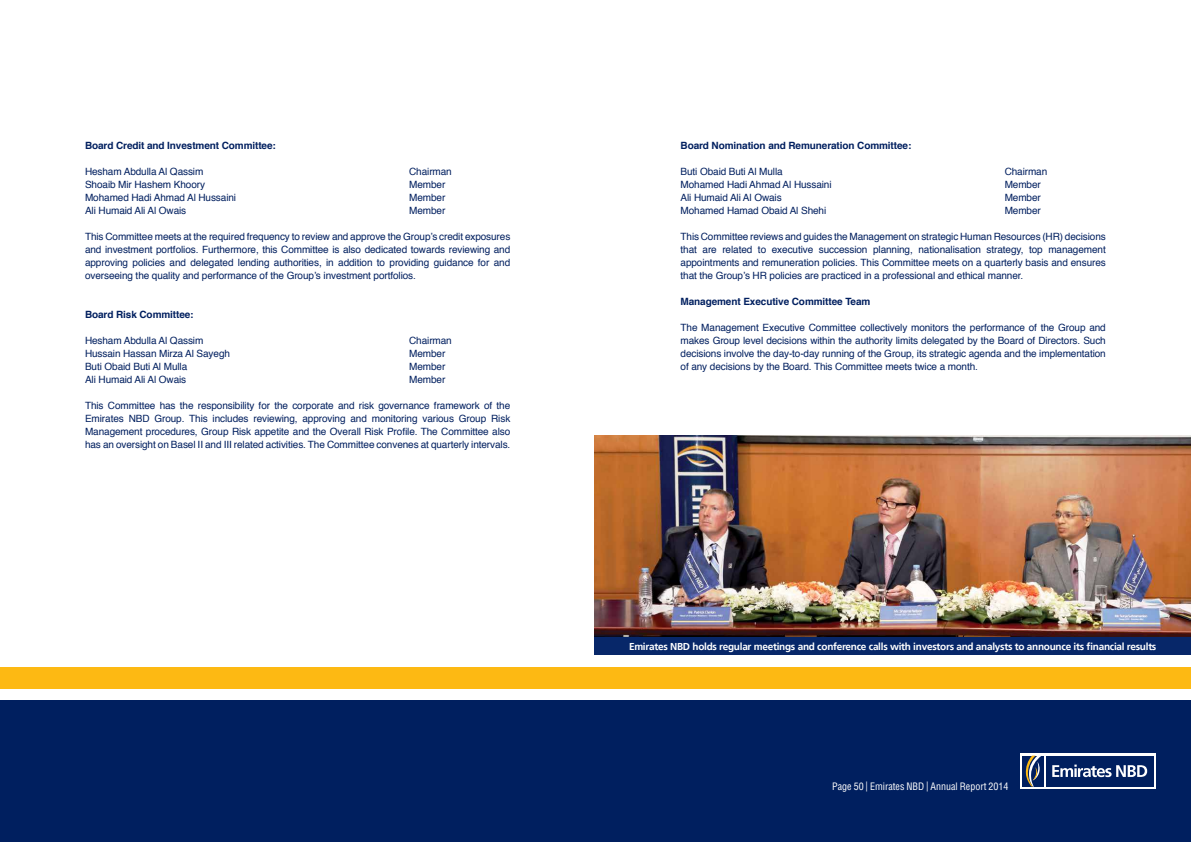
<style>
.page{position:relative;width:1191px;height:842px;background:#fff}
.page>*{position:absolute;margin:0;border:0;box-sizing:border-box;transform-origin:0 0}
.t1{font:10px/13px "Helvetica";letter-spacing:-.01em;color:#001f5f;text-align:justify}
.t2{font:700 10px "Helvetica";letter-spacing:-.01em;color:#001f5f}
.t3{font:700 10px "Frutiger LT Arabic 65";letter-spacing:-.025em;color:#fff}
.t4{font:condensed 10px "Helvetica";color:#fff}
</style>
<div class="page">
<div style="left:0;top:700px;width:1191px;height:142px;background:#001f5f"></div>
<div style="left:0;top:667px;width:1191px;height:21px;background:#fdb913"></div>
<div style="left:1020px;top:753px;width:135px;height:36px;background:#fff"></div>
<div style="left:1045px;top:756px;width:108px;height:31px;background:#001f5f"></div>
<svg style="left:1052px;top:764px;width:95px;height:13px"></svg>
<div style="left:1022px;top:756px;width:21px;height:31px;background:#001f5f"></div>
<svg style="left:1025px;top:756px;width:16px;height:31px"></svg>
<img style="left:594px;top:435px;width:597px;height:202px">
<div style="left:594px;top:637px;width:597px;height:18px;background:#072769"></div>
<p class="t2" style="left:85px;top:138px;width:192px">Board Credit and Investment Committee:</p>
<p class="t1" style="left:85px;top:166px;width:120px">Hesham Abdulla Al Qassim</p>
<p class="t1" style="left:409px;top:166px;width:44px">Chairman</p>
<p class="t1" style="left:85px;top:179px;width:121px">Shoaib Mir Hashem Khoory</p>
<p class="t1" style="left:409px;top:179px;width:38px">Member</p>
<p class="t1" style="left:85px;top:192px;width:153px">Mohamed Hadi Ahmad Al Hussaini</p>
<p class="t1" style="left:409px;top:192px;width:38px">Member</p>
<p class="t1" style="left:85px;top:205px;width:103px">Ali Humaid Ali Al Owais</p>
<p class="t1" style="left:409px;top:205px;width:38px">Member</p>
<p class="t1" style="left:85px;top:231px;width:427px">This Committee meets at the required frequency to review and approve the Group’s credit exposures and investment portfolios. Furthermore, this Committee is also dedicated towards reviewing and approving policies and delegated lending authorities, in addition to providing guidance for and overseeing the quality and performance of the Group’s investment portfolios.</p>
<p class="t2" style="left:85px;top:307px;width:110px">Board Risk Committee:</p>
<p class="t1" style="left:85px;top:335px;width:120px">Hesham Abdulla Al Qassim</p>
<p class="t1" style="left:409px;top:335px;width:44px">Chairman</p>
<p class="t1" style="left:85px;top:348px;width:146px">Hussain Hassan Mirza Al Sayegh</p>
<p class="t1" style="left:409px;top:348px;width:38px">Member</p>
<p class="t1" style="left:85px;top:361px;width:104px">Buti Obaid Buti Al Mulla</p>
<p class="t1" style="left:409px;top:361px;width:38px">Member</p>
<p class="t1" style="left:85px;top:374px;width:103px">Ali Humaid Ali Al Owais</p>
<p class="t1" style="left:409px;top:374px;width:38px">Member</p>
<p class="t1" style="left:85px;top:400px;width:427px">This Committee has the responsibility for the corporate and risk governance framework of the Emirates NBD Group. This includes reviewing, approving and monitoring various Group Risk Management procedures, Group Risk appetite and the Overall Risk Profile. The Committee also has an oversight on Basel II and III related activities. The Committee convenes at quarterly intervals.</p>
<p class="t2" style="left:680px;top:138px;width:232px">Board Nomination and Remuneration Committee:</p>
<p class="t1" style="left:680px;top:166px;width:104px">Buti Obaid Buti Al Mulla</p>
<p class="t1" style="left:1004px;top:166px;width:44px">Chairman</p>
<p class="t1" style="left:680px;top:179px;width:153px">Mohamed Hadi Ahmad Al Hussaini</p>
<p class="t1" style="left:1004px;top:179px;width:38px">Member</p>
<p class="t1" style="left:680px;top:192px;width:103px">Ali Humaid Ali Al Owais</p>
<p class="t1" style="left:1004px;top:192px;width:38px">Member</p>
<p class="t1" style="left:680px;top:205px;width:147px">Mohamed Hamad Obaid Al Shehi</p>
<p class="t1" style="left:1004px;top:205px;width:38px">Member</p>
<p class="t1" style="left:680px;top:231px;width:427px">This Committee reviews and guides the Management on strategic Human Resources (HR) decisions that are related to executive succession planning, nationalisation strategy, top management appointments and remuneration policies. This Committee meets on a quarterly basis and ensures that the Group’s HR policies are practiced in a professional and ethical manner.</p>
<p class="t2" style="left:680px;top:294px;width:191px">Management Executive Committee Team</p>
<p class="t1" style="left:680px;top:322px;width:427px">The Management Executive Committee collectively monitors the performance of the Group and makes Group level decisions within the authority limits delegated by the Board of Directors. Such decisions involve the day-to-day running of the Group, its strategic agenda and the implementation of any decisions by the Board. This Committee meets twice a month.</p>
<p class="t3" style="left:629px;top:638px;width:529px">Emirates NBD holds regular meetings and conference calls with investors and analysts to announce its financial results</p>
<p class="t4" style="left:832px;top:780px;width:178px">Page 50 | Emirates NBD | Annual Report 2014</p>
</div>
